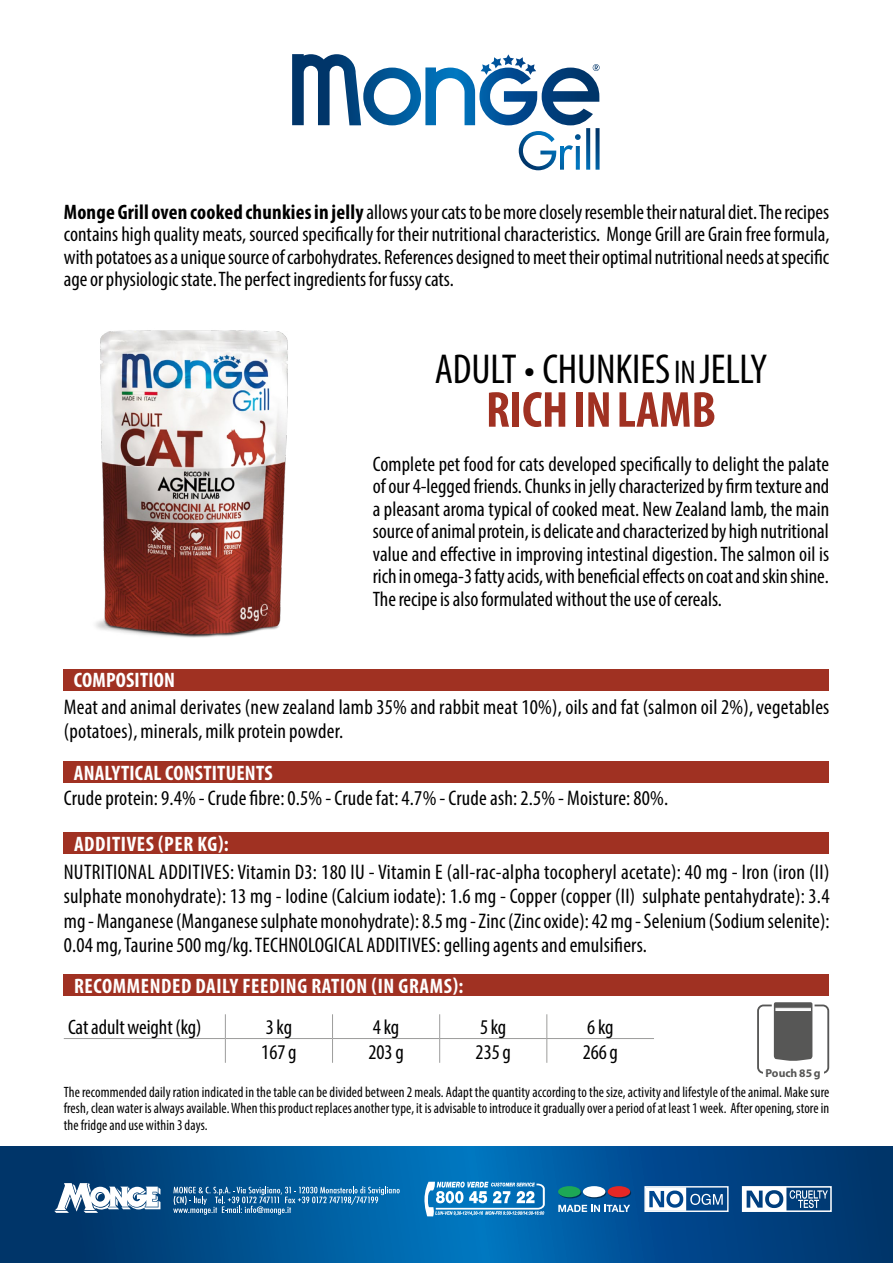
<style>
.page{position:relative;width:893px;height:1263px;background:#fff}
.page>*{position:absolute;margin:0;border:0;box-sizing:border-box;transform-origin:0 0}
.t1{font:700 condensed 51px "Myriad Pro";letter-spacing:-.005em;color:#a03122}
.t2{font:condensed 42px "Myriad Pro";letter-spacing:-.005em;color:#000}
.t3{font:condensed 21.15px/24.3px "Myriad Pro";letter-spacing:.01em;color:#000}
.t4{font:condensed 21px/22.5px "Myriad Pro";color:#000;text-align:justify}
.t5{font:700 condensed 21px "Myriad Pro";letter-spacing:.03em;color:#fff}
.t6{font:700 condensed 21px "Myriad Pro";letter-spacing:.01em;color:#fff}
.t7{font:condensed 15px/16.5px "Myriad Pro";letter-spacing:.01em;color:#000;text-align:justify;scale:.95 1}
.t8{font:700 11.55px "Myriad Pro";color:#575756}
.s1{font-weight:700}
.s2{font-size:33px}
</style>
<div class="page">
<svg style="left:0;top:1146px;width:893px;height:117px;background:#004e8e"></svg>
<svg style="left:173px;top:1186px;width:227px;height:29px;background:#2e78ad"></svg>
<div style="left:742px;top:1186px;width:90px;height:26px;border:2px solid #fff"></div>
<svg style="left:742px;top:1187px;width:86px;height:24px"></svg>
<svg style="left:559px;top:1187px;width:23px;height:11px"></svg>
<svg style="left:584px;top:1187px;width:22px;height:11px"></svg>
<svg style="left:609px;top:1187px;width:22px;height:11px"></svg>
<div style="left:558px;top:1186px;width:23px;height:11px;background:#1da855;border-radius:50%"></div>
<div style="left:583px;top:1186px;width:22px;height:11px;background:#fff;border-radius:50%"></div>
<div style="left:608px;top:1186px;width:22px;height:11px;background:#e52724;border-radius:50%"></div>
<svg style="left:558px;top:1205px;width:72px;height:7px"></svg>
<div style="left:644px;top:1186px;width:85px;height:26px;border:1px solid #fff"></div>
<svg style="left:646px;top:1187px;width:77px;height:24px"></svg>
<svg style="left:54px;top:1183px;width:106px;height:30px"></svg>
<svg style="left:424px;top:1182px;width:121px;height:34px"></svg>
<svg style="left:292px;top:54px;width:308px;height:116px"></svg>
<div style="left:64px;top:669px;width:765px;height:21px;background:#a03122"></div>
<div style="left:64px;top:761px;width:765px;height:21px;background:#a03122"></div>
<div style="left:64px;top:832px;width:765px;height:21px;background:#a03122"></div>
<div style="left:64px;top:975px;width:765px;height:21px;background:#a03122"></div>
<div style="left:757px;top:1004px;width:72px;height:70px;border:2px solid #575756;border-radius:5px"></div>
<div style="left:763px;top:1068px;width:60px;height:9px;background:#fff"></div>
<svg style="left:771px;top:1002px;width:45px;height:59px;background:#737372"></svg>
<hr style="left:775px;top:1009px;width:36px;height:1px;background:#fff">
<hr style="left:775px;top:1010px;width:36px;height:1px;background:#fff">
<hr style="left:775px;top:1008px;width:36px;height:1px;background:#fff">
<hr style="left:64px;top:1038px;width:161px;height:1px;background:#9d9d9c">
<hr style="left:225px;top:1038px;width:108px;height:1px;background:#9d9d9c">
<svg style="left:225px;top:1014px;width:1px;height:49px"></svg>
<hr style="left:333px;top:1038px;width:107px;height:1px;background:#9d9d9c">
<svg style="left:332px;top:1014px;width:1px;height:49px"></svg>
<hr style="left:440px;top:1038px;width:107px;height:1px;background:#9d9d9c">
<svg style="left:439px;top:1014px;width:1px;height:49px"></svg>
<hr style="left:547px;top:1038px;width:107px;height:1px;background:#9d9d9c">
<svg style="left:546px;top:1014px;width:1px;height:49px"></svg>
<img style="left:95px;top:330px;width:193px;height:308px">
<p class="t4" style="left:64px;top:200px;width:767px"><span class="s1">Monge Grill oven cooked chunkies in jelly</span> allows your cats to be more closely resemble their natural diet. The recipes contains high quality meats, sourced specifically for their nutritional characteristics. Monge Grill are Grain free formula, with potatoes as a unique source of carbohydrates. References designed to meet their optimal nutritional needs at specific age or physiologic state. The perfect ingredients for fussy cats.</p>
<h2 class="t2" style="left:435px;top:344px;width:334px">ADULT • CHUNKIES <span class="s2">IN</span> JELLY</h2>
<h1 class="t1" style="left:486px;top:378px;width:232px">RICH IN LAMB</h1>
<p class="t6" style="left:74px;top:667px;width:103px">COMPOSITION</p>
<p class="t4" style="left:373px;top:452px;width:458px">Complete pet food for cats developed specifically to delight the palate of our 4-legged friends. Chunks in jelly characterized by firm texture and a pleasant aroma typical of cooked meat. New Zealand lamb, the main source of animal protein, is delicate and characterized by high nutritional value and effective in improving intestinal digestion. The salmon oil is rich in omega-3 fatty acids, with beneficial effects on coat and skin shine.<br>The recipe is also formulated without the use of cereals.</p>
<p class="t3" style="left:64px;top:694px;width:767px">Meat and animal derivates (new zealand lamb 35% and rabbit meat 10%), oils and fat (salmon oil 2%), vegetables (potatoes), minerals, milk protein powder.</p>
<p class="t6" style="left:74px;top:759px;width:200px">ANALYTICAL CONSTITUENTS</p>
<p class="t3" style="left:64px;top:786px;width:606px">Crude protein: 9.4% - Crude fibre: 0.5% - Crude fat: 4.7% - Crude ash: 2.5% - Moisture: 80%.</p>
<p class="t5" style="left:74px;top:831px;width:156px">ADDITIVES (PER KG):</p>
<p class="t3" style="left:64px;top:860px;width:767px;text-align:justify">NUTRITIONAL ADDITIVES: Vitamin D3: 180 IU - Vitamin E (all-rac-alpha tocopheryl acetate): 40 mg - Iron (iron (II) sulphate monohydrate): 13 mg - Iodine (Calcium iodate): 1.6 mg - Copper (copper (II) sulphate pentahydrate): 3.4 mg - Manganese (Manganese sulphate monohydrate): 8.5 mg - Zinc (Zinc oxide): 42 mg - Selenium (Sodium selenite):<br>0.04 mg, Taurine 500 mg/kg. TECHNOLOGICAL ADDITIVES: gelling agents and emulsifiers.</p>
<p class="t5" style="left:74px;top:973px;width:391px">RECOMMENDED DAILY FEEDING RATION (IN GRAMS):</p>
<p class="t4" style="left:68px;top:1016px;width:135px">Cat adult weight (kg)</p>
<p class="t4" style="left:266px;top:1016px;width:28px">3 kg</p>
<p class="t4" style="left:373px;top:1016px;width:28px">4 kg</p>
<p class="t4" style="left:480px;top:1016px;width:28px">5 kg</p>
<p class="t4" style="left:587px;top:1016px;width:28px">6 kg</p>
<p class="t4" style="left:261px;top:1040px;width:37px">167 g</p>
<p class="t4" style="left:368px;top:1040px;width:37px">203 g</p>
<p class="t4" style="left:476px;top:1040px;width:37px">235 g</p>
<p class="t4" style="left:583px;top:1040px;width:37px">266 g</p>
<p class="t8" style="left:765px;top:1065px;width:57px">Pouch 85 g</p>
<p class="t7" style="left:64px;top:1083px;width:807px">The recommended daily ration indicated in the table can be divided between 2 meals. Adapt the quantity according to the size, activity and lifestyle of the animal. Make sure fresh, clean water is always available. When this product replaces another type, it is advisable to introduce it gradually over a period of at least 1 week. After opening, store in the fridge and use within 3 days.</p>
</div>
